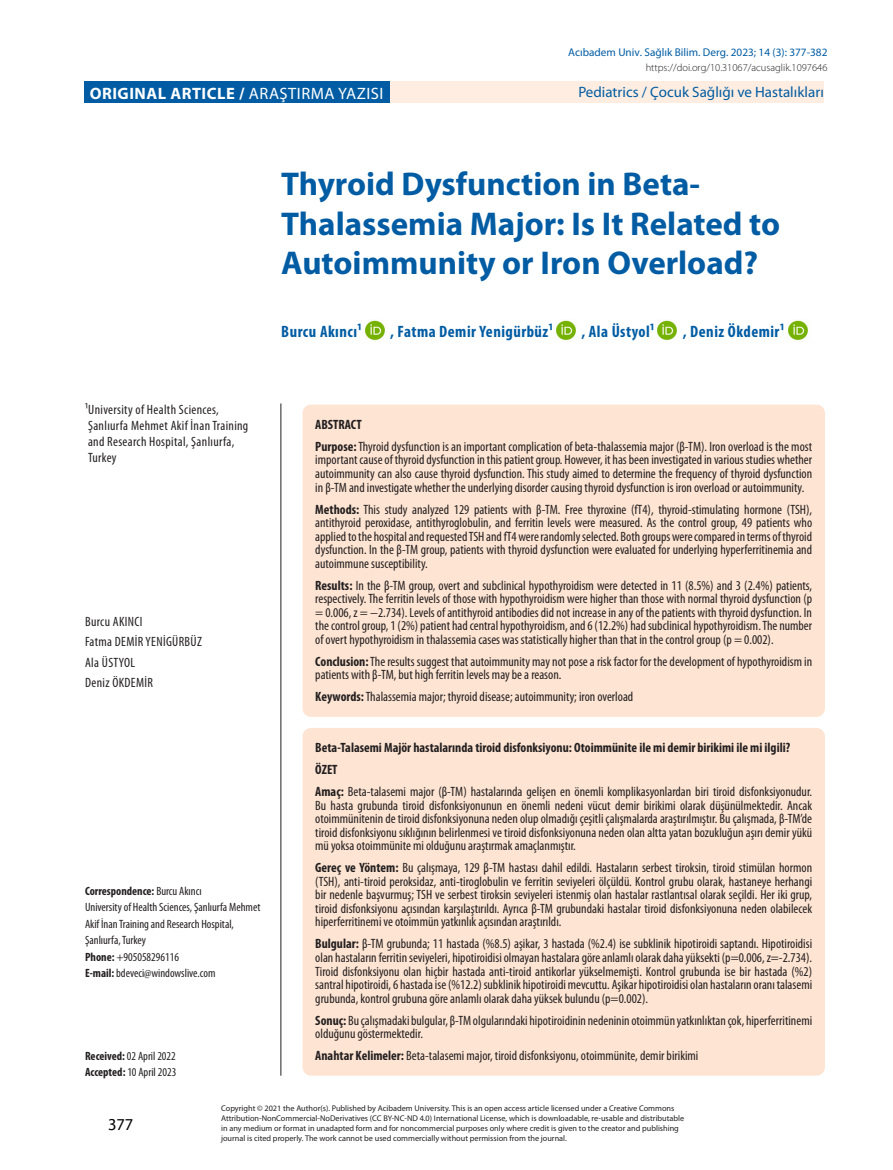
<style>
.page{position:relative;width:893px;height:1170px;background:#fff}
.page>*{position:absolute;margin:0;border:0;box-sizing:border-box;transform-origin:0 0}
.t1{font:700 33px/39.6px "Myriad Pro";color:#015ca3}
.t2{font:700 condensed 16.5px "Myriad Pro";letter-spacing:.03em;color:#015ca3}
.t3{font:700 16.5px "Myriad Pro";letter-spacing:.03em;color:#fff}
.t4{font:16.5px "Myriad Pro";color:#000}
.t5{font:15px "Myriad Pro";color:#015ca3}
.t6{font:condensed 13.5px/13.5px "Myriad Pro";color:#231f20;text-align:justify}
.t7{font:700 condensed 13.5px/22px "Myriad Pro";color:#231f20}
.t8{font:condensed 13.5px/16.2px "Myriad Pro";letter-spacing:.025em;color:#231f20}
.t9{font:condensed 12px/16.5px "Myriad Pro";color:#231f20}
.t10{font:11.25px "Myriad Pro";color:#015ca3}
.t11{font:300 10.5px "Myriad Pro";color:#231f20}
.t12{font:8.25px/9.9px "Myriad Pro";color:#231f20}
.s1{font-weight:400}
.s2{font-weight:700}
</style>
<div class="page">
<hr style="left:280px;top:403px;width:1px;height:672px;background:#231f20">
<div style="left:389px;top:82px;width:435px;height:21px;background:#feede0"></div>
<div style="left:84px;top:82px;width:305px;height:21px;background:#015ca3"></div>
<div style="left:302px;top:404px;width:523px;height:312px;background:#fee4d2;border-radius:9px"></div>
<div style="left:302px;top:728px;width:523px;height:347px;background:#fee4d2;border-radius:9px"></div>
<img style="left:365px;top:320px;width:20px;height:21px">
<img style="left:556px;top:320px;width:20px;height:21px">
<img style="left:657px;top:320px;width:20px;height:21px">
<img style="left:788px;top:320px;width:20px;height:21px">
<p class="t10" style="left:568px;top:46px;width:261px">Acıbadem Univ. Sağlık Bilim. Derg. 2023; 14 (3): 377-382</p>
<p class="t11" style="left:646px;top:61px;width:183px">https://doi.org/10.31067/acusaglik.1097646</p>
<p class="t3" style="left:90px;top:82px;width:295px">ORIGINAL ARTICLE / <span class="s1">ARAŞTIRMA YAZISI</span></p>
<p class="t5" style="left:578px;top:83px;width:247px">Pediatrics / Çocuk Sağlığı ve Hastalıkları</p>
<h1 class="t1" style="left:281px;top:163px;width:500px">Thyroid Dysfunction in Beta-<br>Thalassemia Major: Is It Related to<br>Autoimmunity or Iron Overload?</h1>
<p class="t2" style="left:281px;top:321px;width:82px">Burcu Akıncı1</p>
<p class="t2" style="left:390px;top:321px;width:164px">, Fatma Demir Yenigürbüz1</p>
<p class="t2" style="left:581px;top:321px;width:74px">, Ala Üstyol1</p>
<p class="t2" style="left:683px;top:321px;width:103px">, Deniz Ökdemir1</p>
<p class="t8" style="left:85px;top:401px;width:165px">1University of Health Sciences,<br>Şanlıurfa Mehmet Akif İnan Training and Research Hospital, Şanlıurfa,<br>Turkey</p>
<p class="t8" style="left:85px;top:611px;width:118px;line-height:20.4px">Burcu AKINCI<br>Fatma DEMİR YENİGÜRBÜZ<br>Ala ÜSTYOL<br>Deniz ÖKDEMİR</p>
<p class="t9" style="left:85px;top:882px;width:177px"><span class="s2">Correspondence:</span> Burcu Akıncı<br>University of Health Sciences, Şanlıurfa Mehmet Akif İnan Training and Research Hospital, Şanlıurfa, Turkey<br><span class="s2">Phone:</span> +905058296116<br><span class="s2">E-mail:</span> bdeveci@windowslive.com</p>
<p class="t9" style="left:85px;top:1047px;width:93px"><span class="s2">Received:</span> 02 April 2022<br><span class="s2">Accepted:</span> 10 April 2023</p>
<p class="t6" style="left:315px;top:413px;width:498px;line-height:22px"><span class="s2">ABSTRACT<br>Purpose:</span> Thyroid dysfunction is an important complication of beta-thalassemia major (β-TM). Iron overload is the most</p>
<p class="t6" style="left:315px;top:453px;width:498px">important cause of thyroid dysfunction in this patient group. However, it has been investigated in various studies whether autoimmunity can also cause thyroid dysfunction. This study aimed to determine the frequency of thyroid dysfunction in β-TM and investigate whether the underlying disorder causing thyroid dysfunction is iron overload or autoimmunity.</p>
<p class="t6" style="left:315px;top:502px;width:498px"><span class="s2">Methods:</span> This study analyzed 129 patients with β-TM. Free thyroxine (fT4), thyroid-stimulating hormone (TSH), antithyroid peroxidase, antithyroglobulin, and ferritin levels were measured. As the control group, 49 patients who applied to the hospital and requested TSH and fT4 were randomly selected. Both groups were compared in terms of thyroid dysfunction. In the β-TM group, patients with thyroid dysfunction were evaluated for underlying hyperferritinemia and autoimmune susceptibility.</p>
<p class="t6" style="left:315px;top:578px;width:498px"><span class="s2">Results:</span> In the β-TM group, overt and subclinical hypothyroidism were detected in 11 (8.5%) and 3 (2.4%) patients, respectively. The ferritin levels of those with hypothyroidism were higher than those with normal thyroid dysfunction (p = 0.006, z = −2.734). Levels of antithyroid antibodies did not increase in any of the patients with thyroid dysfunction. In the control group, 1 (2%) patient had central hypothyroidism, and 6 (12.2%) had subclinical hypothyroidism. The number of overt hypothyroidism in thalassemia cases was statistically higher than that in the control group (p = 0.002).</p>
<p class="t6" style="left:315px;top:654px;width:498px"><span class="s2">Conclusion:</span> The results suggest that autoimmunity may not pose a risk factor for the development of hypothyroidism in patients with β-TM, but high ferritin levels may be a reason.</p>
<p class="t6" style="left:315px;top:689px;width:320px"><span class="s2">Keywords:</span> Thalassemia major; thyroid disease; autoimmunity; iron overload</p>
<p class="t7" style="left:315px;top:736px;width:498px">Beta-Talasemi Majör hastalarında tiroid disfonksiyonu: Otoimmünite ile mi demir birikimi ile mi ilgili?<br>ÖZET<br>Amaç: <span class="s1">Beta-talasemi major (β-TM) hastalarında gelişen en önemli komplikasyonlardan biri tiroid disfonksiyonudur.</span></p>
<p class="t6" style="left:315px;top:798px;width:498px">Bu hasta grubunda tiroid disfonksiyonunun en önemli nedeni vücut demir birikimi olarak düşünülmektedir. Ancak otoimmünitenin de tiroid disfonksiyonuna neden olup olmadığı çeşitli çalışmalarda araştırılmıştır. Bu çalışmada, β-TM’de tiroid disfonksiyonu sıklığının belirlenmesi ve tiroid disfonksiyonuna neden olan altta yatan bozukluğun aşırı demir yükü mü yoksa otoimmünite mi olduğunu araştırmak amaçlanmıştır.</p>
<p class="t6" style="left:315px;top:861px;width:498px"><span class="s2">Gereç ve Yöntem:</span> Bu çalışmaya, 129 β-TM hastası dahil edildi. Hastaların serbest tiroksin, tiroid stimülan hormon (TSH), anti-tiroid peroksidaz, anti-tiroglobulin ve ferritin seviyeleri ölçüldü. Kontrol grubu olarak, hastaneye herhangi bir nedenle başvurmuş; TSH ve serbest tiroksin seviyeleri istenmiş olan hastalar rastlantısal olarak seçildi. Her iki grup, tiroid disfonksiyonu açısından karşılaştırıldı. Ayrıca β-TM grubundaki hastalar tiroid disfonksiyonuna neden olabilecek hiperferritinemi ve otoimmün yatkınlık açısından araştırıldı.</p>
<p class="t6" style="left:315px;top:937px;width:498px"><span class="s2">Bulgular:</span> β-TM grubunda; 11 hastada (%8.5) aşikar, 3 hastada (%2.4) ise subklinik hipotiroidi saptandı. Hipotiroidisi olan hastaların ferritin seviyeleri, hipotiroidisi olmayan hastalara göre anlamlı olarak daha yüksekti (p=0.006, z=-2.734).<br>Tiroid disfonksiyonu olan hiçbir hastada anti-tiroid antikorlar yükselmemişti. Kontrol grubunda ise bir hastada (%2) santral hipotiroidi, 6 hastada ise (%12.2) subklinik hipotiroidi mevcuttu. Aşikar hipotiroidisi olan hastaların oranı talasemi grubunda, kontrol grubuna göre anlamlı olarak daha yüksek bulundu (p=0.002).</p>
<p class="t6" style="left:315px;top:1013px;width:498px"><span class="s2">Sonuç:</span> Bu çalışmadaki bulgular, β-TM olgularındaki hipotiroidinin nedeninin otoimmün yatkınlıktan çok, hiperferritinemi olduğunu göstermektedir.</p>
<p class="t6" style="left:315px;top:1048px;width:385px"><span class="s2">Anahtar Kelimeler:</span> Beta-talasemi major, tiroid disfonksiyonu, otoimmünite, demir birikimi</p>
<p class="t4" style="left:108px;top:1114px;width:27px">377</p>
<p class="t12" style="left:221px;top:1103px;width:465px">Copyright © 2021 the Author(s). Published by Acibadem University. This is an open access article licensed under a Creative Commons Attribution-NonCommercial-NoDerivatives (CC BY-NC-ND 4.0) International License, which is downloadable, re-usable and distributable in any medium or format in unadapted form and for noncommercial purposes only where credit is given to the creator and publishing journal is cited properly. The work cannot be used commercially without permission from the journal.</p>
</div>
